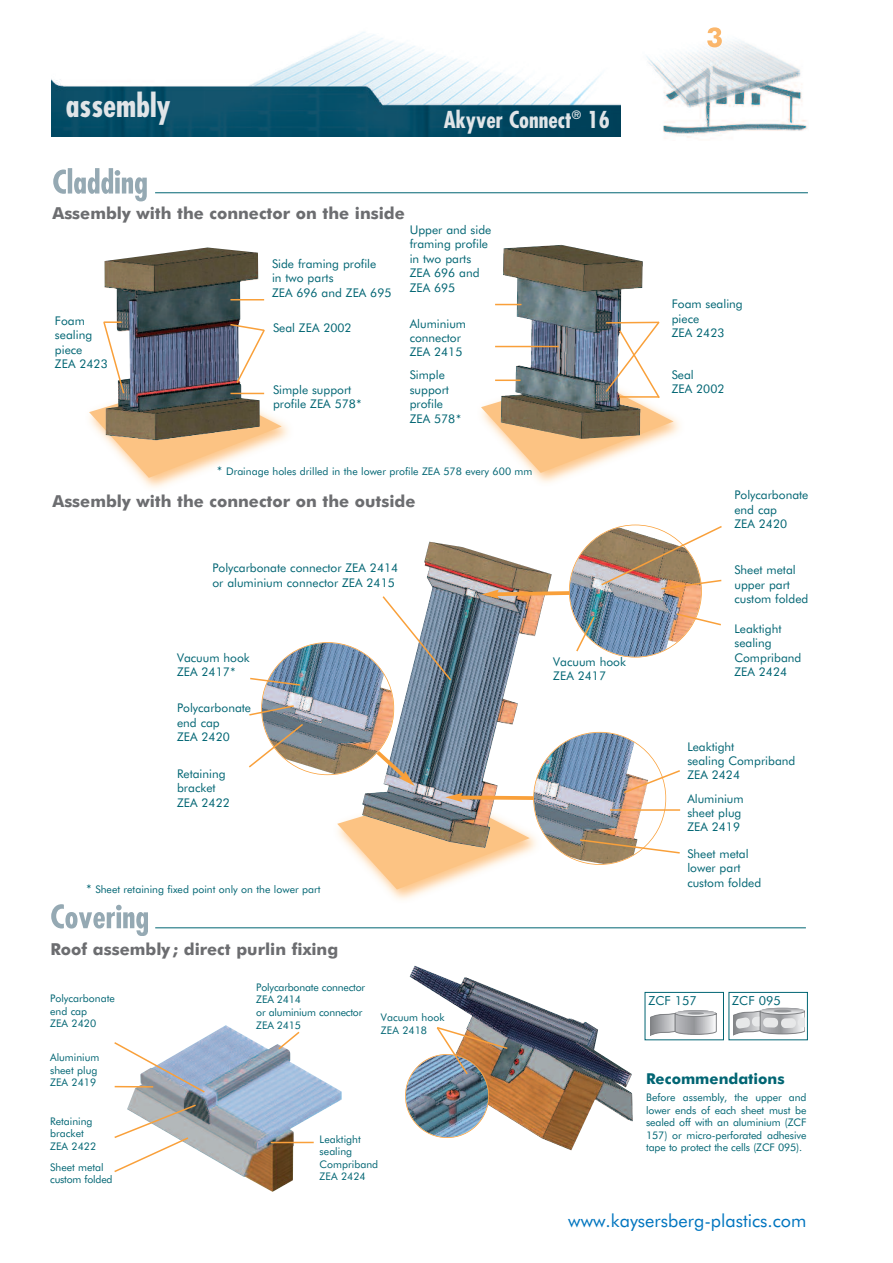
<style>
.page{position:relative;width:893px;height:1263px;background:#fff}
.page>*{position:absolute;margin:0;border:0;box-sizing:border-box;transform-origin:0 0}
.t1{font:700 condensed 31.5px "Futura KPSA";color:#e1e5e8}
.t2{font:700 condensed 22.65px "Futura KPSA";color:#e1e5e8}
.t3{font:18px "Futura KPSABT";color:#0075bf}
.t4{font:700 16.5px "Futura KPSABT";color:#6c6d70}
.t5{font:700 15px "Futura KPSABT";color:#016573}
.t6{font:12.45px "Futura KPSABT";color:#016573}
.t7{font:12px/14.4px "Futura KPSABT";color:#016573}
.t8{font:10.5px/12.6px "Futura KPSABT";color:#016573}
.t9{font:10.5px/12.6px "Futura KPSABT";letter-spacing:-.02em;color:#016573}
.s1{font-size:12px}
</style>
<div class="page">
<img style="left:387px;top:889px;width:47px;height:11px">
<img style="left:372px;top:542px;width:180px;height:251px">
<svg style="left:373px;top:747px;width:42px;height:39px"></svg>
<svg style="left:337px;top:793px;width:197px;height:96px"></svg>
<svg style="left:482px;top:589px;width:87px;height:10px"></svg>
<svg style="left:53px;top:168px;width:94px;height:33px"></svg>
<hr style="left:155px;top:192px;width:653px;height:1px;background:#016573">
<img style="left:51px;top:32px;width:570px;height:104px">
<img style="left:646px;top:40px;width:162px;height:98px">
<img style="left:707px;top:27px;width:15px;height:20px">
<img style="left:104px;top:247px;width:156px;height:73px">
<hr style="left:230px;top:299px;width:34px;height:1px;background:#f9a03a">
<svg style="left:89px;top:320px;width:193px;height:158px"></svg>
<img style="left:501px;top:245px;width:142px;height:75px">
<svg style="left:495px;top:304px;width:26px;height:1px"></svg>
<svg style="left:481px;top:320px;width:193px;height:153px"></svg>
<img style="left:570px;top:535px;width:131px;height:122px">
<img style="left:264px;top:643px;width:129px;height:131px">
<svg style="left:249px;top:704px;width:56px;height:65px"></svg>
<svg style="left:575px;top:615px;width:21px;height:38px"></svg>
<svg style="left:250px;top:677px;width:52px;height:10px"></svg>
<svg style="left:381px;top:595px;width:72px;height:87px"></svg>
<svg style="left:600px;top:524px;width:122px;height:66px"></svg>
<img style="left:534px;top:733px;width:114px;height:131px">
<svg style="left:622px;top:769px;width:58px;height:25px"></svg>
<hr style="left:610px;top:809px;width:70px;height:2px;background:#f9a03a">
<svg style="left:578px;top:838px;width:102px;height:16px"></svg>
<svg style="left:675px;top:612px;width:46px;height:14px"></svg>
<img style="left:129px;top:1025px;width:213px;height:167px">
<svg style="left:277px;top:1030px;width:24px;height:21px"></svg>
<svg style="left:114px;top:1103px;width:84px;height:70px"></svg>
<svg style="left:114px;top:1041px;width:92px;height:53px"></svg>
<hr style="left:115px;top:1086px;width:38px;height:1px;background:#f9a03a">
<hr style="left:271px;top:1142px;width:43px;height:1px;background:#f9a03a">
<svg style="left:51px;top:904px;width:97px;height:32px"></svg>
<hr style="left:155px;top:927px;width:651px;height:1px;background:#016573">
<img style="left:410px;top:965px;width:223px;height:185px">
<img style="left:406px;top:1055px;width:82px;height:82px;border-radius:50%">
<div style="left:405px;top:1054px;width:84px;height:84px;border:2px solid #f9a03a;border-radius:50%"></div>
<img style="left:435px;top:1026px;width:74px;height:50px">
<hr style="left:675px;top:1010px;width:41px;height:1px;background:#989a9d">
<hr style="left:675px;top:1011px;width:41px;height:1px;background:#a7a8ac">
<svg style="left:650px;top:1012px;width:67px;height:23px;background:#b5b7b9"></svg>
<div style="left:645px;top:992px;width:79px;height:48px;border:1px solid #016573"></div>
<hr style="left:760px;top:1008px;width:45px;height:1px;background:#a2a3a7">
<hr style="left:760px;top:1009px;width:45px;height:1px;background:#b1b2b5">
<svg style="left:733px;top:1010px;width:72px;height:25px;background:#c5c6c8"></svg>
<div style="left:729px;top:992px;width:79px;height:48px;border:1px solid #016573"></div>
<h1 class="t1" style="left:66px;top:91px;width:106px">assembly</h1>
<h2 class="t2" style="left:444px;top:110px;width:167px">Akyver Connect<sup>®</sup> 16</h2>
<h3 class="t4" style="left:52px;top:207px;width:354px">Assembly with the connector on the inside</h3>
<p class="t7" style="left:55px;top:315px;width:54px">Foam sealing piece<br>ZEA 2423</p>
<p class="t7" style="left:272px;top:257px;width:121px">Side framing profile<br>in two parts<br>ZEA 696 and ZEA 695</p>
<p class="t7" style="left:273px;top:321px;width:80px">Seal ZEA 2002</p>
<p class="t7" style="left:273px;top:383px;width:90px">Simple support profile ZEA 578*</p>
<p class="t7" style="left:410px;top:224px;width:83px">Upper and side framing profile in two parts<br>ZEA 696 and<br>ZEA 695</p>
<p class="t7" style="left:410px;top:317px;width:58px">Aluminium connector<br>ZEA 2415</p>
<p class="t7" style="left:410px;top:369px;width:53px">Simple support profile<br>ZEA 578*</p>
<p class="t8" style="left:217px;top:466px;width:317px"><span class="s1">*</span> Drainage holes drilled in the lower profile ZEA 578 every 600 mm</p>
<h3 class="t4" style="left:52px;top:494px;width:365px">Assembly with the connector on the outside</h3>
<p class="t7" style="left:212px;top:562px;width:187px">Polycarbonate connector ZEA 2414 or aluminium connector ZEA 2415</p>
<p class="t7" style="left:177px;top:652px;width:74px">Vacuum hook<br>ZEA 2417*</p>
<p class="t7" style="left:177px;top:702px;width:76px">Polycarbonate end cap<br>ZEA 2420</p>
<p class="t7" style="left:177px;top:767px;width:54px">Retaining bracket<br>ZEA 2422</p>
<p class="t8" style="left:87px;top:884px;width:235px"><span class="s1">*</span> Sheet retaining fixed point only on the lower part</p>
<h3 class="t4" style="left:50px;top:942px;width:289px">Roof assembly; direct purlin fixing</h3>
<p class="t8" style="left:50px;top:993px;width:66px">Polycarbonate end cap<br>ZEA 2420</p>
<p class="t8" style="left:50px;top:1052px;width:51px">Aluminium sheet plug<br>ZEA 2419</p>
<p class="t9" style="left:256px;top:982px;width:110px">Polycarbonate connector<br>ZEA 2414<br>or aluminium connector<br>ZEA 2415</p>
<p class="t8" style="left:381px;top:1012px;width:65px">Vacuum hook<br>ZEA 2418</p>
<p class="t8" style="left:50px;top:1115px;width:48px">Retaining bracket<br>ZEA 2422</p>
<p class="t9" style="left:50px;top:1161px;width:64px">Sheet metal custom folded</p>
<p class="t8" style="left:320px;top:1133px;width:60px">Leaktight sealing<br>Compriband<br>ZEA 2424</p>
<p class="t7" style="left:553px;top:655px;width:74px">Vacuum hook<br>ZEA 2417</p>
<p class="t7" style="left:672px;top:298px;width:73px">Foam sealing piece<br>ZEA 2423</p>
<p class="t7" style="left:672px;top:368px;width:54px">Seal<br>ZEA 2002</p>
<p class="t7" style="left:734px;top:489px;width:76px">Polycarbonate end cap<br>ZEA 2420</p>
<p class="t7" style="left:734px;top:564px;width:75px">Sheet metal upper part custom folded</p>
<p class="t7" style="left:734px;top:622px;width:68px">Leaktight sealing<br>Compriband<br>ZEA 2424</p>
<p class="t7" style="left:687px;top:740px;width:110px">Leaktight<br>sealing Compriband<br>ZEA 2424</p>
<p class="t7" style="left:687px;top:792px;width:58px">Aluminium sheet plug<br>ZEA 2419</p>
<p class="t7" style="left:687px;top:847px;width:75px">Sheet metal lower part custom folded</p>
<p class="t6" style="left:648px;top:996px;width:50px">ZCF 157</p>
<p class="t6" style="left:732px;top:995px;width:50px">ZCF 095</p>
<p class="t5" style="left:646px;top:1072px;width:140px">Recommendations</p>
<p class="t8" style="left:646px;top:1092px;width:162px;text-align:justify">Before assembly, the upper and lower ends of each sheet must be sealed off with an aluminium (ZCF 157) or micro-perforated adhesive tape to protect the cells (ZCF 095).</p>
<h3 class="t3" style="left:568px;top:1214px;width:240px">www.kaysersberg-plastics.com</h3>
</div>
